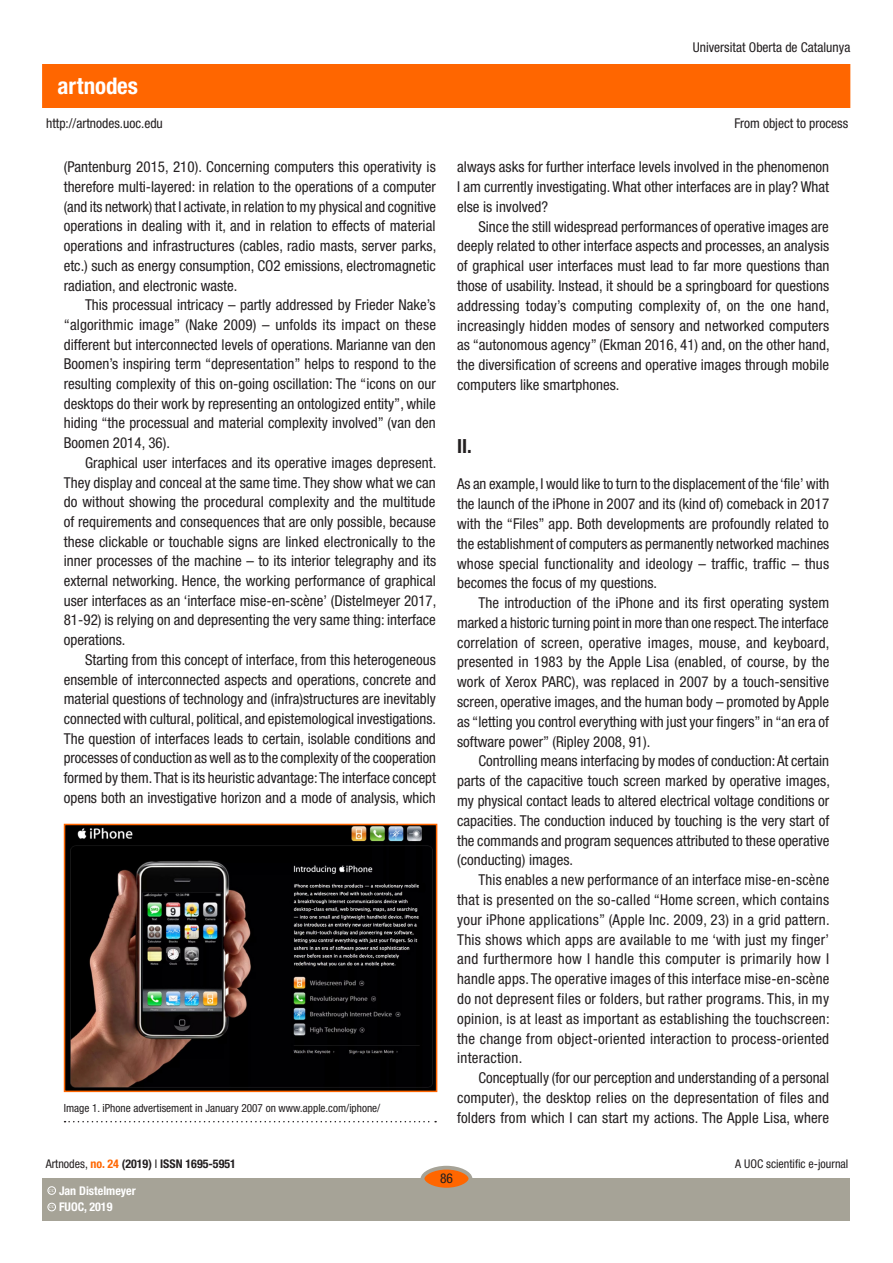
<style>
.page{position:relative;width:893px;height:1263px;background:#fff}
.page>*{position:absolute;margin:0;border:0;box-sizing:border-box;transform-origin:0 0}
.t1{font:700 condensed 22.95px "Helvetica Neue LT Std";color:#fff}
.SUBTITOLS{font:700 condensed 19.5px "Helvetica Neue LT Std";color:#231f20}
.text_general{font:condensed 15px/19.8px "Helvetica Neue LT Std";color:#231f20;text-align:justify}
.text_general_primerp{font:condensed 15px/19.8px "Helvetica Neue LT Std";color:#231f20;text-align:justify}
.t2{font:condensed 13.5px "Helvetica Neue LT Std";color:#231f20}
.t3{font:700 condensed 12px "Helvetica Neue LT Std";color:#231f20}
.t4{font:condensed 12px "Helvetica Neue LT Std";color:#231f20}
.t5{font:700 condensed 12px "Helvetica Neue LT Std";color:#fff}
.PEUSDEFOTO{font:condensed 11.25px "Helvetica Neue LT Std";color:#231f20}
.t6{font:600 3.9px "Adobe Caslon Pro";color:#fff}
.s1{font-weight:400}
.s2{color:#f60}
</style>
<div class="page">
<div style="left:43px;top:65px;width:807px;height:42px;background:#f60"></div>
<div style="left:43px;top:1178px;width:807px;height:42px;background:#a6a397"></div>
<div style="left:422px;top:1168px;width:48px;height:21px;background:#f60;border-radius:50%"></div>
<div style="left:421px;top:1166px;width:51px;height:25px;border:4px solid #a6a397;border-radius:50%"></div>
<div style="left:48px;top:1203px;width:8px;height:8px;border:1px solid #fff;border-radius:50%"></div>
<div style="left:48px;top:1186px;width:8px;height:8px;border:1px solid #fff;border-radius:50%"></div>
<img style="left:67px;top:827px;width:367px;height:262px">
<div style="left:64px;top:824px;width:373px;height:268px;border:2px solid #f60"></div>
<svg style="left:65px;top:1121px;width:371px;height:1px"></svg>
<h1 class="t1" style="left:58px;top:72px;width:82px">artnodes</h1>
<p class="t2" style="left:46px;top:115px;width:118px">http://artnodes.uoc.edu</p>
<p class="text_general" style="left:64px;top:157px;width:374px">(Pantenburg 2015, 210). Concerning computers this operativity is therefore multi-layered: in relation to the operations of a computer (and its network) that I activate, in relation to my physical and cognitive operations in dealing with it, and in relation to effects of material operations and infrastructures (cables, radio masts, server parks, etc.) such as energy consumption, CO2 emissions, electromagnetic radiation, and electronic waste.</p>
<p class="text_general" style="left:64px;top:295px;width:374px;text-indent:21px">This processual intricacy – partly addressed by Frieder Nake’s “algorithmic image” (Nake 2009) – unfolds its impact on these different but interconnected levels of operations. Marianne van den Boomen’s inspiring term “depresentation” helps to respond to the resulting complexity of this on-going oscillation: The “icons on our desktops do their work by representing an ontologized entity”, while hiding “the processual and material complexity involved” (van den Boomen 2014, 36).</p>
<p class="text_general" style="left:64px;top:453px;width:374px;text-indent:21px">Graphical user interfaces and its operative images depresent.<br>They display and conceal at the same time. They show what we can do without showing the procedural complexity and the multitude of requirements and consequences that are only possible, because these clickable or touchable signs are linked electronically to the inner processes of the machine – to its interior telegraphy and its external networking. Hence, the working performance of graphical user interfaces as an ‘interface mise-en-scène’ (Distelmeyer 2017, 81-92) is relying on and depresenting the very same thing: interface operations.</p>
<p class="text_general" style="left:64px;top:650px;width:374px;text-indent:21px">Starting from this concept of interface, from this heterogeneous ensemble of interconnected aspects and operations, concrete and material questions of technology and (infra)structures are inevitably connected with cultural, political, and epistemological investigations.<br>The question of interfaces leads to certain, isolable conditions and processes of conduction as well as to the complexity of the cooperation formed by them. That is its heuristic advantage: The interface concept opens both an investigative horizon and a mode of analysis, which</p>
<p class="PEUSDEFOTO" style="left:64px;top:1102px;width:318px">Image 1. iPhone advertisement in January 2007 on www.apple.com/iphone/</p>
<p class="t2" style="left:693px;top:40px;width:159px">Universitat Oberta de Catalunya</p>
<p class="t2" style="left:734px;top:115px;width:115px">From object to process</p>
<p class="text_general" style="left:457px;top:157px;width:374px">always asks for further interface levels involved in the phenomenon I am currently investigating. What other interfaces are in play? What else is involved?</p>
<p class="text_general" style="left:457px;top:216px;width:374px;text-indent:21px">Since the still widespread performances of operative images are deeply related to other interface aspects and processes, an analysis of graphical user interfaces must lead to far more questions than those of usability. Instead, it should be a springboard for questions addressing today’s computing complexity of, on the one hand, increasingly hidden modes of sensory and networked computers as “autonomous agency” (Ekman 2016, 41) and, on the other hand, the diversification of screens and operative images through mobile computers like smartphones.</p>
<p class="SUBTITOLS" style="left:457px;top:434px;width:16px">II.</p>
<p class="text_general_primerp" style="left:457px;top:474px;width:374px">As an example, I would like to turn to the displacement of the ‘file’ with the launch of the iPhone in 2007 and its (kind of) comeback in 2017 with the “Files” app. Both developments are profoundly related to the establishment of computers as permanently networked machines whose special functionality and ideology – traffic, traffic – thus becomes the focus of my questions.</p>
<p class="text_general" style="left:457px;top:593px;width:374px;text-indent:21px">The introduction of the iPhone and its first operating system marked a historic turning point in more than one respect. The interface correlation of screen, operative images, mouse, and keyboard, presented in 1983 by the Apple Lisa (enabled, of course, by the work of Xerox PARC), was replaced in 2007 by a touch-sensitive screen, operative images, and the human body – promoted by Apple as “letting you control everything with just your fingers” in “an era of software power” (Ripley 2008, 91).</p>
<p class="text_general" style="left:457px;top:751px;width:374px;text-indent:21px">Controlling means interfacing by modes of conduction: At certain parts of the capacitive touch screen marked by operative images, my physical contact leads to altered electrical voltage conditions or capacities. The conduction induced by touching is the very start of the commands and program sequences attributed to these operative (conducting) images.</p>
<p class="text_general" style="left:457px;top:870px;width:374px;text-indent:21px">This enables a new performance of an interface mise-en-scène that is presented on the so-called “Home screen, which contains your iPhone applications” (Apple Inc. 2009, 23) in a grid pattern.<br>This shows which apps are available to me ‘with just my finger’ and furthermore how I handle this computer is primarily how I handle apps. The operative images of this interface mise-en-scène do not depresent files or folders, but rather programs. This, in my opinion, is at least as important as establishing the touchscreen: the change from object-oriented interaction to process-oriented interaction.</p>
<p class="text_general" style="left:457px;top:1068px;width:374px;text-indent:21px">Conceptually (for our perception and understanding of a personal computer), the desktop relies on the depresentation of files and folders from which I can start my actions. The Apple Lisa, where</p>
<p class="t3" style="left:46px;top:1157px;width:192px"><span class="s1">Artnodes,</span> <span class="s2">no. 24</span> (2019) <span class="s1">I</span> ISSN 1695-5951</p>
<p class="t6" style="left:49px;top:1205px;width:7px">CC</p>
<p class="t5" style="left:59px;top:1200px;width:55px">FUOC, 2019</p>
<p class="t5" style="left:59px;top:1183px;width:78px">Jan Distelmeyer</p>
<p class="t6" style="left:49px;top:1188px;width:7px">CC</p>
<p class="t2" style="left:440px;top:1171px;width:14px">86</p>
<p class="t4" style="left:735px;top:1157px;width:115px">A UOC scientific e-journal</p>
</div>
